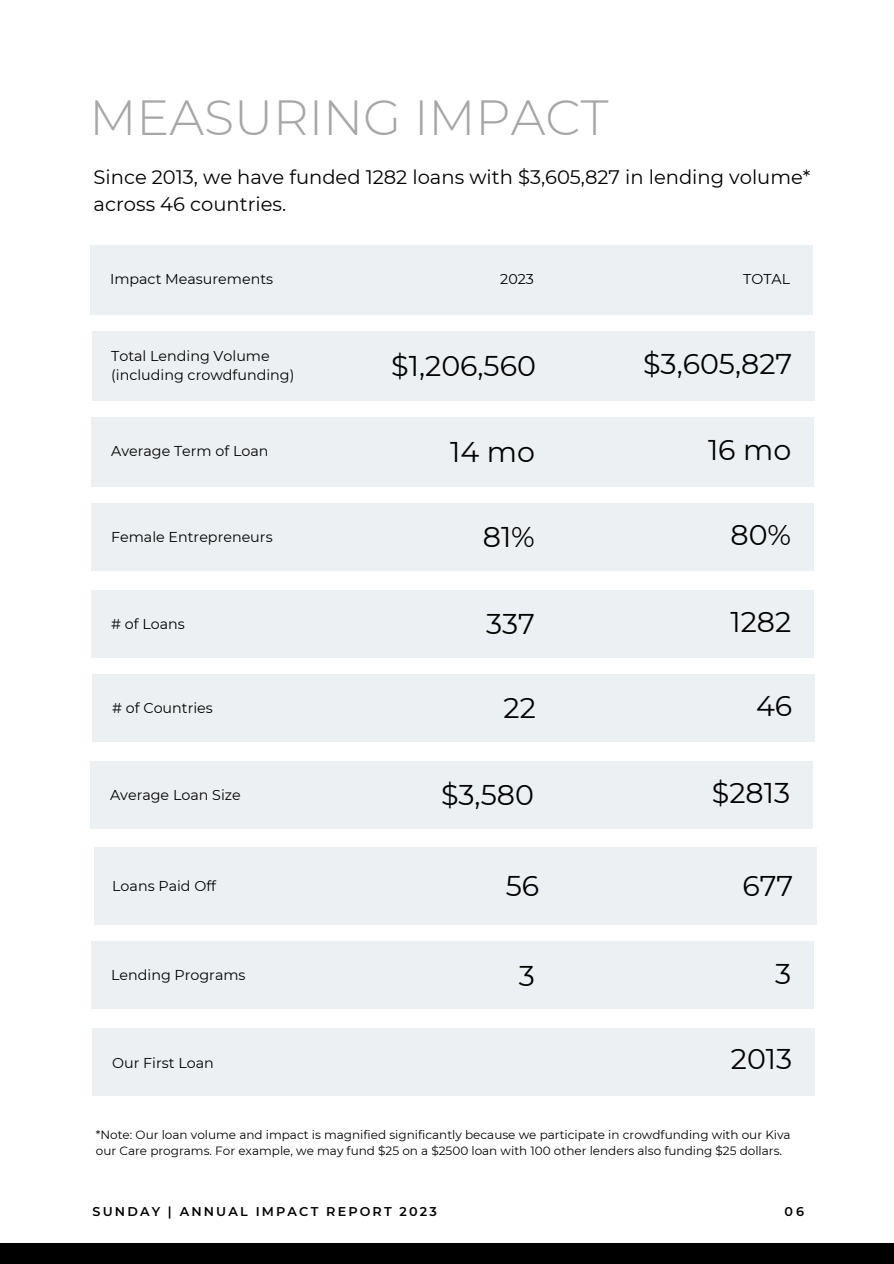
<style>
.page{position:relative;width:894px;height:1264px;background:#fff}
.page>*{position:absolute;margin:0;border:0;box-sizing:border-box;transform-origin:0 0}
.t1{font:300 49.2px "Montserrat";color:#a6a6a6}
.t2{font:28.5px "Montserrat";color:#000}
.t3{font:19.5px/27px "Montserrat";color:#000}
.t4{font:14.25px/19.2px "Montserrat";color:#000}
.t5{font:600 12.75px "Montserrat";letter-spacing:.17em;color:#000}
.t6{font:12px/16px "Montserrat";color:#000}
</style>
<div class="page">
<div style="left:0;top:1243px;width:893px;height:20px;background:#000"></div>
<div style="left:90px;top:245px;width:723px;height:70px;background:#edf0f2"></div>
<div style="left:92px;top:331px;width:723px;height:70px;background:#edf0f2"></div>
<div style="left:91px;top:417px;width:723px;height:70px;background:#edf0f2"></div>
<div style="left:91px;top:503px;width:723px;height:67px;background:#edf0f2"></div>
<div style="left:91px;top:590px;width:723px;height:67px;background:#edf0f2"></div>
<div style="left:92px;top:673px;width:723px;height:68px;background:#edf0f2"></div>
<div style="left:90px;top:761px;width:723px;height:67px;background:#edf0f2"></div>
<div style="left:93px;top:847px;width:723px;height:78px;background:#edf0f2"></div>
<div style="left:91px;top:941px;width:723px;height:67px;background:#edf0f2"></div>
<div style="left:92px;top:1028px;width:723px;height:68px;background:#edf0f2"></div>
<h5 class="t1" style="left:89px;top:88px;width:520px">MEASURING IMPACT</h5>
<h5 class="t3" style="left:93px;top:163px;width:718px">Since 2013, we have funded 1282 loans with $3,605,827 in lending volume* across 46 countries.</h5>
<h4 class="t4" style="left:110px;top:269px;width:164px">Impact Measurements</h4>
<h5 class="t4" style="left:500px;top:269px;width:35px">2023</h5>
<h2 class="t4" style="left:743px;top:269px;width:48px">TOTAL</h2>
<h2 class="t4" style="left:111px;top:346px;width:185px">Total Lending Volume (including crowdfunding)</h2>
<h5 class="t2" style="left:391px;top:348px;width:146px">$1,206,560</h5>
<h2 class="t2" style="left:643px;top:346px;width:151px">$3,605,827</h2>
<h2 class="t4" style="left:111px;top:441px;width:159px">Average Term of Loan</h2>
<h5 class="t2" style="left:450px;top:434px;width:86px">14 mo</h5>
<h2 class="t2" style="left:707px;top:432px;width:85px">16 mo</h2>
<h2 class="t4" style="left:111px;top:527px;width:163px">Female Entrepreneurs</h2>
<h5 class="t2" style="left:482px;top:520px;width:54px">81%</h5>
<h2 class="t2" style="left:730px;top:518px;width:62px">80%</h2>
<h2 class="t4" style="left:111px;top:614px;width:75px"># of Loans</h2>
<h5 class="t2" style="left:486px;top:606px;width:50px">337</h5>
<p class="t2" style="left:730px;top:604px;width:62px">1282</p>
<p class="t4" style="left:112px;top:698px;width:102px"># of Countries</p>
<h5 class="t2" style="left:503px;top:690px;width:34px">22</h5>
<h2 class="t2" style="left:755px;top:688px;width:38px">46</h2>
<h2 class="t4" style="left:110px;top:784px;width:132px">Average Loan Size</h2>
<h5 class="t2" style="left:441px;top:777px;width:94px">$3,580</h5>
<p class="t2" style="left:711px;top:775px;width:80px">$2813</p>
<h2 class="t4" style="left:112px;top:875px;width:105px">Loans Paid Off</h2>
<h5 class="t2" style="left:505px;top:868px;width:35px">56</h5>
<p class="t2" style="left:742px;top:868px;width:52px">677</p>
<p class="t4" style="left:111px;top:965px;width:136px">Lending Programs</p>
<h5 class="t2" style="left:518px;top:958px;width:18px">3</h5>
<h2 class="t2" style="left:775px;top:956px;width:18px">3</h2>
<p class="t4" style="left:112px;top:1052px;width:103px">Our First Loan</p>
<h6 class="t2" style="left:730px;top:1041px;width:63px">2013</h6>
<p class="t6" style="left:96px;top:1126px;width:696px">*Note: Our loan volume and impact is magnified significantly because we participate in crowdfunding with our Kiva our Care programs. For example, we may fund $25 on a $2500 loan with 100 other lenders also funding $25 dollars.</p>
<h1 class="t5" style="left:92px;top:1203px;width:346px">SUNDAY | ANNUAL IMPACT REPORT 2023</h1>
<h3 class="t5" style="left:784px;top:1203px;width:21px">06</h3>
</div>
